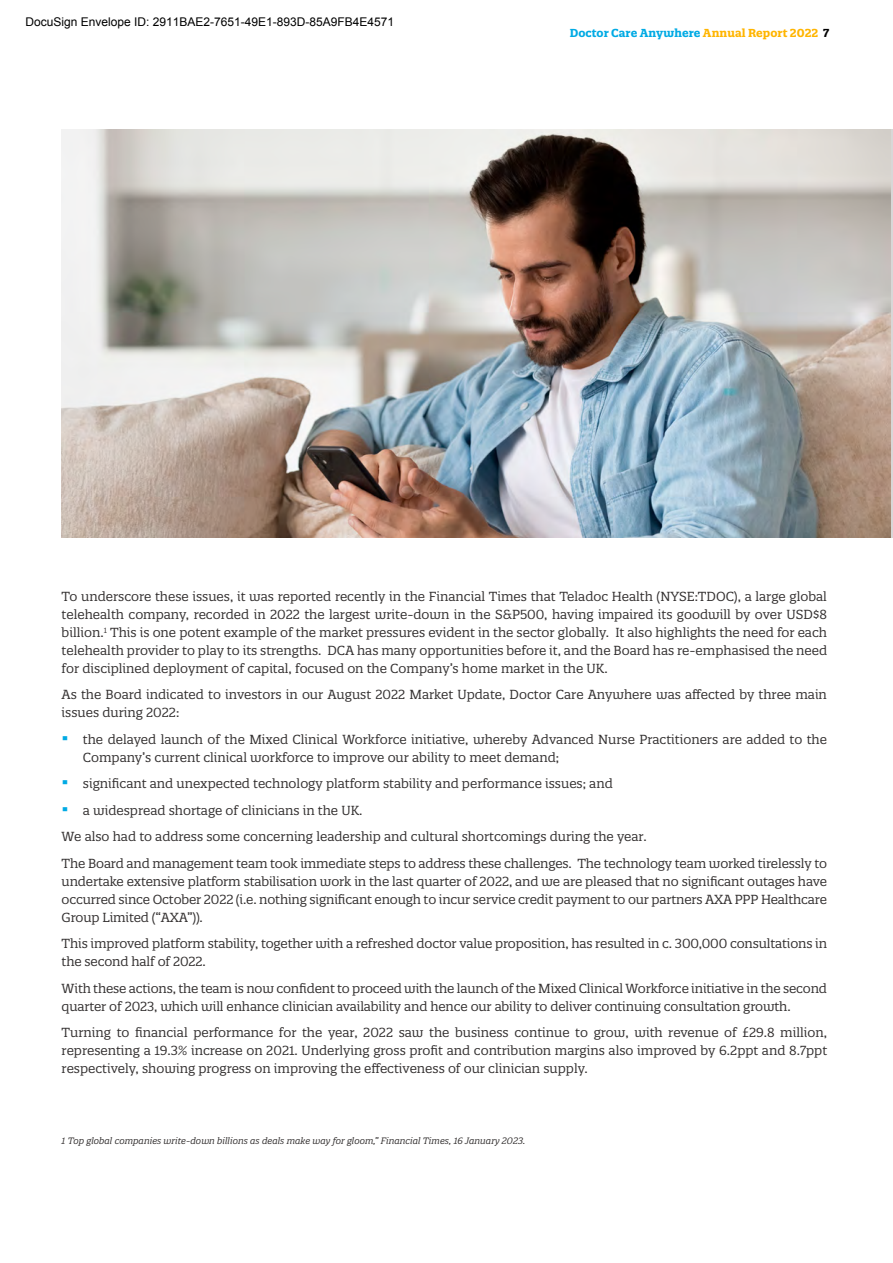
<style>
.page{position:relative;width:893px;height:1263px;background:#fff}
.page>*{position:absolute;margin:0;border:0;box-sizing:border-box;transform-origin:0 0}
.t1{font:12.75px/18px "Quatro Slab";letter-spacing:-.005em;color:#333030}
.t2{font:12px "Arial";color:#000}
.t3{font:700 11.25px "Quatro Slab";letter-spacing:.01em;color:#00aae4}
.t4{font:italic 9px "Quatro Slab";color:#333030}
.s1{color:#ffb500}
.s2{color:#000}
.s3{font-weight:700;font-size:18px;color:#00aae4}
</style>
<div class="page">
<img style="left:62px;top:130px;width:829px;height:408px">
<p class="t2" style="left:26px;top:15px;width:370px">DocuSign Envelope ID: 2911BAE2-7651-49E1-893D-85A9FB4E4571</p>
<p class="t3" style="left:570px;top:25px;width:261px">Doctor Care Anywhere <span class="s1">Annual Report 2022</span> <span class="s2">7</span></p>
<p class="t1" style="left:62px;top:587px;width:767px;text-align:justify">To underscore these issues, it was reported recently in the Financial Times that Teladoc Health (NYSE:TDOC), a large global telehealth company, recorded in 2022 the largest write-down in the S&amp;P500, having impaired its goodwill by over USD$8 billion.<sup>1</sup> This is one potent example of the market pressures evident in the sector globally. It also highlights the need for each telehealth provider to play to its strengths. DCA has many opportunities before it, and the Board has re-emphasised the need for disciplined deployment of capital, focused on the Company’s home market in the UK.</p>
<p class="t1" style="left:62px;top:686px;width:767px">As the Board indicated to investors in our August 2022 Market Update, Doctor Care Anywhere was affected by three main issues during 2022:</p>
<p class="t1" style="left:83px;top:730px;width:746px;text-indent:-21px"><span class="s3">•</span> the delayed launch of the Mixed Clinical Workforce initiative, whereby Advanced Nurse Practitioners are added to the<br>Company’s current clinical workforce to improve our ability to meet demand;</p>
<p class="t1" style="left:62px;top:775px;width:553px"><span class="s3">•</span> significant and unexpected technology platform stability and performance issues; and</p>
<p class="t1" style="left:62px;top:797px;width:767px;line-height:26.5px"><span class="s3">•</span> a widespread shortage of clinicians in the UK.<br>We also had to address some concerning leadership and cultural shortcomings during the year.<br>The Board and management team took immediate steps to address these challenges. The technology team worked tirelessly to</p>
<p class="t1" style="left:62px;top:872px;width:767px;text-align:justify">undertake extensive platform stabilisation work in the last quarter of 2022, and we are pleased that no significant outages have occurred since October 2022 (i.e. nothing significant enough to incur service credit payment to our partners AXA PPP Healthcare Group Limited (“AXA”)).</p>
<p class="t1" style="left:62px;top:935px;width:767px">This improved platform stability, together with a refreshed doctor value proposition, has resulted in c. 300,000 consultations in the second half of 2022.</p>
<p class="t1" style="left:62px;top:979px;width:767px">With these actions, the team is now confident to proceed with the launch of the Mixed Clinical Workforce initiative in the second quarter of 2023, which will enhance clinician availability and hence our ability to deliver continuing consultation growth.</p>
<p class="t1" style="left:62px;top:1024px;width:767px;text-align:justify">Turning to financial performance for the year, 2022 saw the business continue to grow, with revenue of £29.8 million, representing a 19.3% increase on 2021. Underlying gross profit and contribution margins also improved by 6.2ppt and 8.7ppt respectively, showing progress on improving the effectiveness of our clinician supply.</p>
<p class="t4" style="left:62px;top:1135px;width:465px">1 Top global companies write-down billions as deals make way for gloom,” Financial Times, 16 January 2023.</p>
</div>
